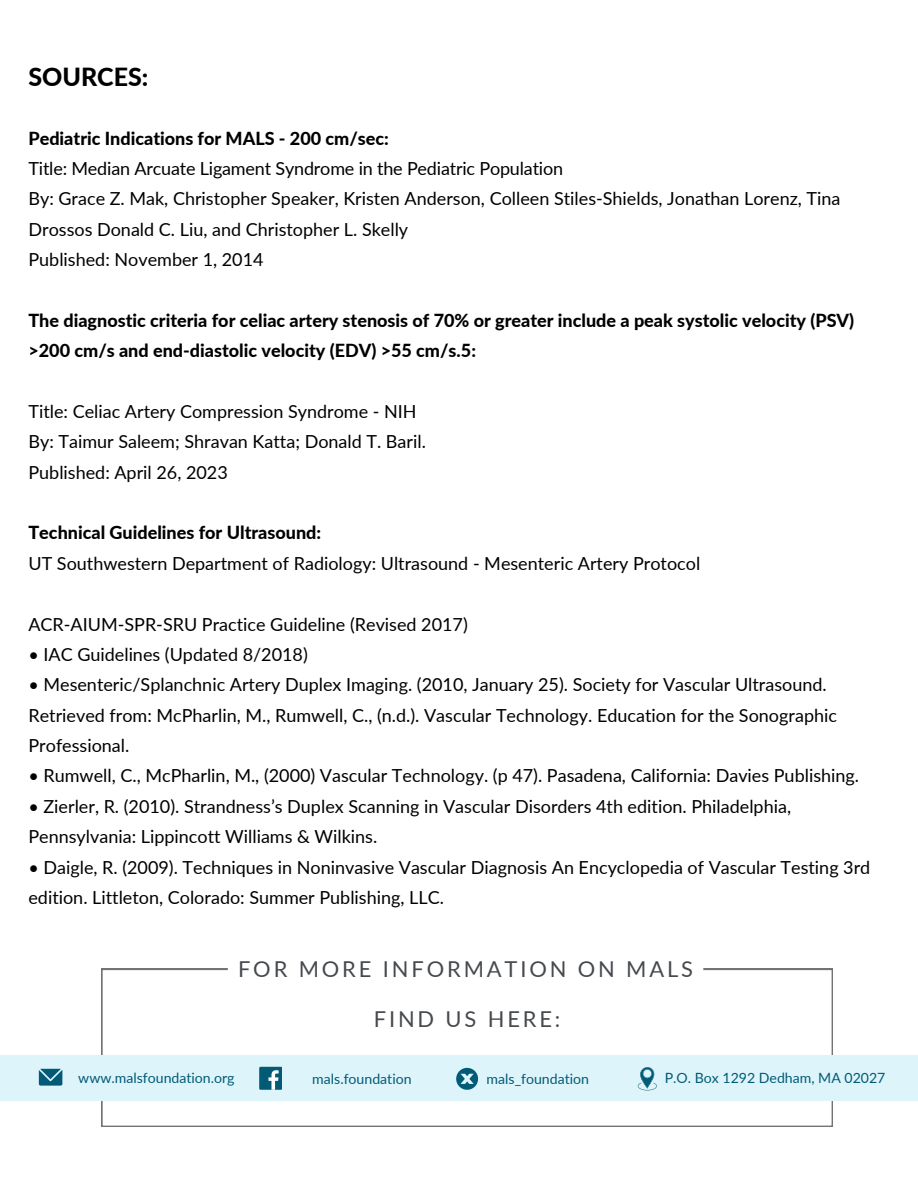
<style>
.page{position:relative;width:918px;height:1188px;background:#fff}
.page>*{position:absolute;margin:0;border:0;box-sizing:border-box;transform-origin:0 0}
.t1{font:800 25.05px "Lato";color:#000}
.t2{font:21.9px "Lato";letter-spacing:.13em;color:#464a4e}
.t3{font:18px/30.3px "Lato";color:#000}
.t4{font:800 18px/30.3px "Lato";color:#000}
.t5{font:14.1px "Lato";color:#035a76}
.s1{font-weight:800}
</style>
<div class="page">
<svg style="left:102px;top:969px;width:731px;height:157px"></svg>
<div style="left:0;top:1055px;width:918px;height:46px;background:#ddf5fa"></div>
<svg style="left:39px;top:1069px;width:23px;height:17px"></svg>
<svg style="left:638px;top:1067px;width:19px;height:23px"></svg>
<div style="left:259px;top:1067px;width:23px;height:22px;background:#035a76"></div>
<svg style="left:268px;top:1070px;width:11px;height:19px"></svg>
<svg style="left:456px;top:1068px;width:22px;height:21px"></svg>
<svg style="left:228px;top:969px;width:475px;height:18px"></svg>
<svg style="left:364px;top:1001px;width:207px;height:35px"></svg>
<h4 class="t1" style="left:28px;top:61px;width:121px">SOURCES:</h4>
<h1 class="t3" style="left:28px;top:122px;width:814px"><span class="s1">Pediatric Indications for MALS - 200 cm/sec:<br></span>Title: Median Arcuate Ligament Syndrome in the Pediatric Population<br>By: Grace Z. Mak, Christopher Speaker, Kristen Anderson, Colleen Stiles-Shields, Jonathan Lorenz, Tina Drossos Donald C. Liu, and Christopher L. Skelly<br>Published: November 1, 2014</h1>
<h4 class="t4" style="left:28px;top:305px;width:827px">The diagnostic criteria for celiac artery stenosis of 70% or greater include a peak systolic velocity (PSV) &gt;200 cm/s and end-diastolic velocity (EDV) &gt;55 cm/s.5:</h4>
<h3 class="t3" style="left:28px;top:396px;width:399px">Title: Celiac Artery Compression Syndrome - NIH<br>By: Taimur Saleem; Shravan Katta; Donald T. Baril.<br>Published: April 26, 2023</h3>
<h4 class="t3" style="left:28px;top:517px;width:673px"><span class="s1">Technical Guidelines for Ultrasound:<br></span>UT Southwestern Department of Radiology: Ultrasound - Mesenteric Artery Protocol</h4>
<h4 class="t3" style="left:28px;top:608px;width:441px">ACR-AIUM-SPR-SRU Practice Guideline (Revised 2017)</h4>
<h4 class="t3" style="left:28px;top:639px;width:281px">• IAC Guidelines (Updated 8/2018)</h4>
<h4 class="t3" style="left:28px;top:669px;width:810px">• Mesenteric/Splanchnic Artery Duplex Imaging. (2010, January 25). Society for Vascular Ultrasound.<br>Retrieved from: McPharlin, M., Rumwell, C., (n.d.). Vascular Technology. Education for the Sonographic<br>Professional.</h4>
<h4 class="t3" style="left:28px;top:760px;width:832px">• Rumwell, C., McPharlin, M., (2000) Vascular Technology. (p 47). Pasadena, California: Davies Publishing.</h4>
<h4 class="t3" style="left:28px;top:791px;width:764px">• Zierler, R. (2010). Strandness’s Duplex Scanning in Vascular Disorders 4th edition. Philadelphia,<br>Pennsylvania: Lippincott Williams &amp; Wilkins.</h4>
<h4 class="t3" style="left:28px;top:851px;width:843px">• Daigle, R. (2009). Techniques in Noninvasive Vascular Diagnosis An Encyclopedia of Vascular Testing 3rd edition. Littleton, Colorado: Summer Publishing, LLC.</h4>
<h2 class="t2" style="left:238px;top:956px;width:457px">FOR MORE INFORMATION ON MALS</h2>
<p class="t2" style="left:374px;top:1005px;width:188px">FIND US HERE:</p>
<p class="t5" style="left:78px;top:1069px;width:158px">www.malsfoundation.org</p>
<h2 class="t5" style="left:665px;top:1069px;width:222px">P.O. Box 1292 Dedham, MA 02027</h2>
<p class="t5" style="left:312px;top:1070px;width:101px">mals.foundation</p>
<p class="t5" style="left:487px;top:1070px;width:104px">mals_foundation</p>
</div>
